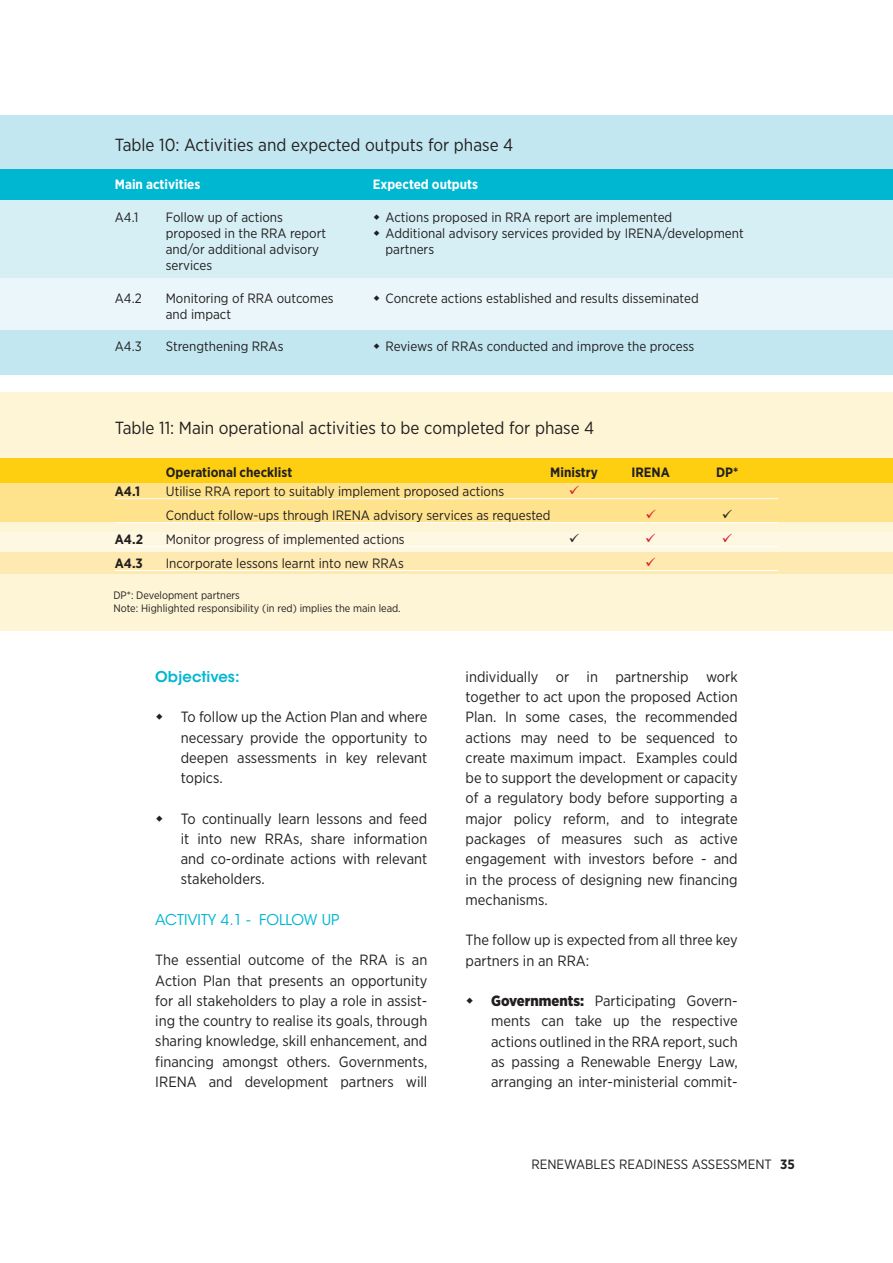
<style>
.page{position:relative;width:893px;height:1263px;background:#fff}
.page>*{position:absolute;margin:0;border:0;box-sizing:border-box;transform-origin:0 0}
.t1{font:17.55px "Gotham Narrow";color:#231f20}
.t2{font:14.85px/20.2px "Gotham Narrow";color:#231f20;text-align:justify}
.t3{font:14.85px "ITC Avant Garde Std";color:#00b6d1}
.t4{font:600 14.85px "ITC Avant Garde Std";color:#00b6d1}
.t5{font:13.5px/16.2px "Gotham Narrow";color:#231f20}
.t6{font:700 13.5px "Gotham Narrow";color:#231f20}
.t7{font:700 13.5px "Gotham Narrow";color:#fff}
.t8{font:10.8px/12.1px "Gotham Narrow";color:#231f20}
.s1{font-weight:900}
.s2{font-weight:700}
</style>
<div class="page">
<div style="left:0;top:115px;width:893px;height:259px;background:#c3e7f1"></div>
<div style="left:0;top:278px;width:893px;height:52px;background:#eaf6f9"></div>
<div style="left:0;top:169px;width:893px;height:32px;background:#00b7d2"></div>
<div style="left:0;top:201px;width:893px;height:77px;background:#d6eff5"></div>
<div style="left:0;top:392px;width:893px;height:238px;background:#fef5d6"></div>
<div style="left:0;top:532px;width:893px;height:22px;background:#fef8e3"></div>
<div style="left:0;top:552px;width:893px;height:22px;background:#feeab0"></div>
<div style="left:0;top:459px;width:893px;height:24px;background:#fecf10"></div>
<div style="left:0;top:483px;width:893px;height:38px;background:#ffe28c"></div>
<hr style="left:115px;top:498px;width:663px;height:1px;background:#fff">
<hr style="left:115px;top:522px;width:663px;height:1px;background:#fff">
<hr style="left:115px;top:546px;width:663px;height:1px;background:#fff">
<hr style="left:115px;top:570px;width:663px;height:1px;background:#fff">
<p class="t1" style="left:115px;top:134px;width:400px">Table 10: Activities and expected outputs for phase 4</p>
<p class="t7" style="left:115px;top:176px;width:87px">Main activities</p>
<p class="t5" style="left:115px;top:209px;width:25px">A4.1</p>
<p class="t5" style="left:166px;top:209px;width:162px">Follow up of actions proposed in the RRA report and/or additional advisory services</p>
<p class="t5" style="left:115px;top:290px;width:28px">A4.2</p>
<p class="t5" style="left:166px;top:290px;width:169px">Monitoring of RRA outcomes and impact</p>
<p class="t5" style="left:115px;top:338px;width:28px">A4.3</p>
<p class="t5" style="left:166px;top:338px;width:119px">Strengthening RRAs</p>
<p class="t7" style="left:373px;top:176px;width:107px">Expected outputs</p>
<p class="t5" style="left:386px;top:209px;width:360px">Actions proposed in RRA report are implemented<br>Additional advisory services provided by IRENA/development partners</p>
<p class="t5" style="left:386px;top:290px;width:315px">Concrete actions established and results disseminated</p>
<p class="t5" style="left:386px;top:338px;width:310px">Reviews of RRAs conducted and improve the process</p>
<p class="t1" style="left:115px;top:417px;width:481px">Table 11: Main operational activities to be completed for phase 4</p>
<p class="t6" style="left:166px;top:463px;width:128px">Operational checklist</p>
<p class="t6" style="left:550px;top:463px;width:49px">Ministry</p>
<p class="t6" style="left:631px;top:463px;width:40px">IRENA</p>
<p class="t6" style="left:716px;top:463px;width:24px">DP*</p>
<p class="t6" style="left:115px;top:483px;width:27px">A4.1</p>
<p class="t5" style="left:166px;top:483px;width:340px">Utilise RRA report to suitably implement proposed actions</p>
<p class="t5" style="left:166px;top:507px;width:386px">Conduct follow-ups through IRENA advisory services as requested</p>
<p class="t6" style="left:115px;top:531px;width:30px">A4.2</p>
<p class="t5" style="left:166px;top:531px;width:240px">Monitor progress of implemented actions</p>
<p class="t6" style="left:115px;top:554px;width:30px">A4.3</p>
<p class="t5" style="left:166px;top:555px;width:239px">Incorporate lessons learnt into new RRAs</p>
<p class="t8" style="left:113px;top:589px;width:289px">DP*: Development partners<br>Note: Highlighted responsibility (in red) implies the main lead.</p>
<p class="t4" style="left:155px;top:667px;width:86px">Objectives:</p>
<p class="t2" style="left:181px;top:707px;width:248px">To follow up the Action Plan and where necessary provide the opportunity to deepen assessments in key relevant topics.</p>
<p class="t2" style="left:181px;top:808px;width:248px">To continually learn lessons and feed it into new RRAs, share information and co-ordinate actions with relevant stakeholders.</p>
<p class="t3" style="left:155px;top:910px;width:186px">ACTIVITY 4.1 - FOLLOW UP</p>
<p class="t2" style="left:155px;top:950px;width:274px">The essential outcome of the RRA is an Action Plan that presents an opportunity for all stakeholders to play a role in assist&shy;ing the country to realise its goals, through sharing knowledge, skill enhancement, and financing amongst others. Governments, IRENA and development partners will</p>
<p class="t2" style="left:466px;top:666px;width:274px">individually or in partnership work together to act upon the proposed Action Plan. In some cases, the recommended actions may need to be sequenced to create maximum impact. Examples could be to support the development or capacity of a regulatory body before supporting a major policy reform, and to integrate packages of measures such as active engagement with investors before - and in the process of designing new financing mechanisms.</p>
<p class="t2" style="left:466px;top:930px;width:274px">The follow up is expected from all three key partners in an RRA:</p>
<p class="t2" style="left:491px;top:990px;width:248px"><span class="s1">Governments:</span> Participating Govern&shy;ments can take up the respective actions outlined in the RRA report, such as passing a Renewable Energy Law, arranging an inter-ministerial commit-</p>
<p class="t5" style="left:531px;top:1155px;width:265px">RENEWABLES READINESS ASSESSMENT <span class="s2">35</span></p>
</div>
